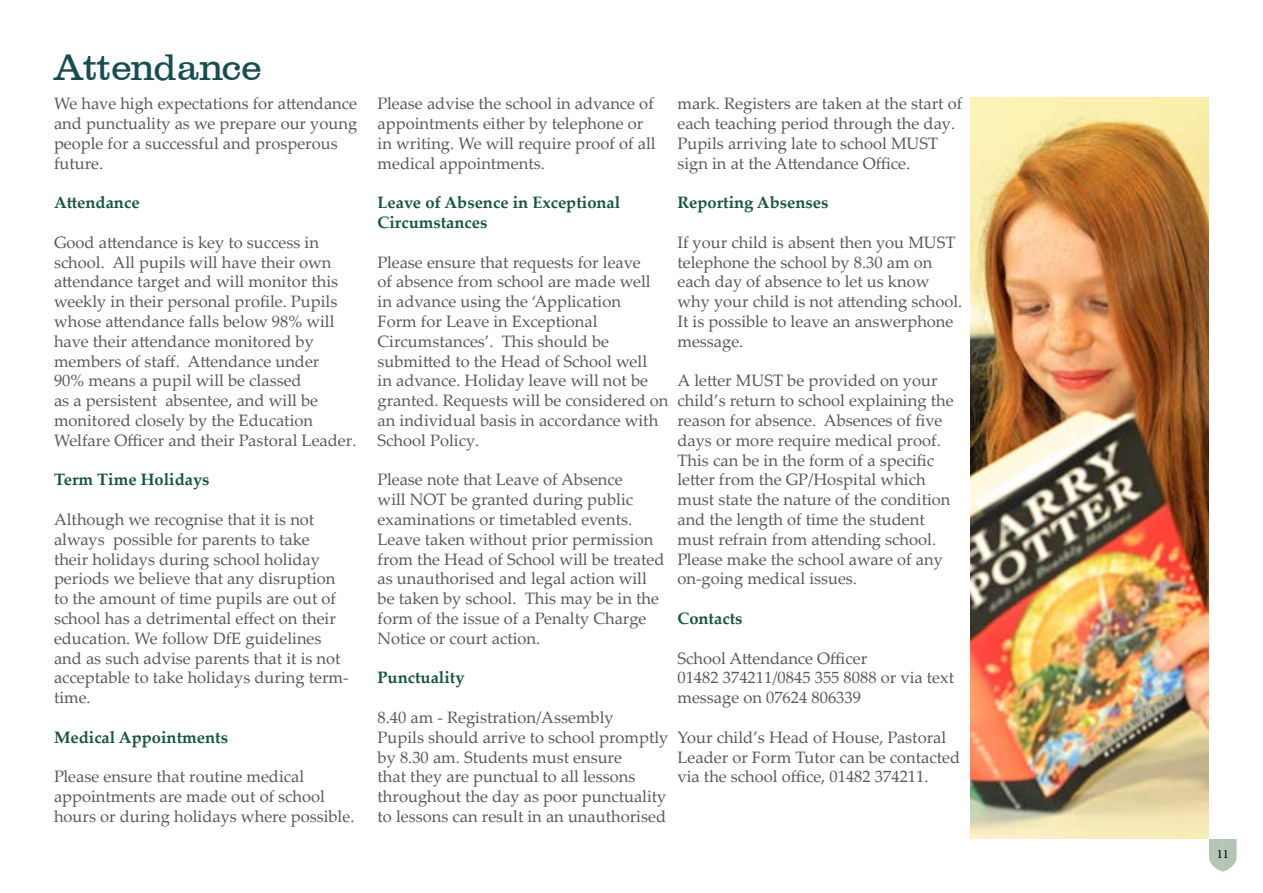
<style>
.page{position:relative;width:1263px;height:893px;background:#fff}
.page>*{position:absolute;margin:0;border:0;box-sizing:border-box;transform-origin:0 0}
.t1{font:38.1px "Canadian";color:#184d4f}
.t2{font:16.5px/19.8px "Palatino Linotype";color:#58595b}
.t3{font:700 16.5px/19.8px "Palatino Linotype";color:#16563e}
.t4{font:12.75px "Minion Pro";color:#000}
</style>
<div class="page">
<svg style="left:1209px;top:839px;width:27px;height:33px"></svg>
<img style="left:970px;top:97px;width:239px;height:742px">
<h1 class="t1" style="left:54px;top:44px;width:210px">Attendance</h1>
<p class="t2" style="left:54px;top:93px;width:305px">We have high expectations for attendance and punctuality as we prepare our young people for a successful and prosperous future.</p>
<p class="t3" style="left:54px;top:192px;width:87px">Attendance</p>
<p class="t2" style="left:54px;top:232px;width:304px">Good attendance is key to success in school. All pupils will have their own attendance target and will monitor this weekly in their personal profile. Pupils whose attendance falls below 98% will have their attendance monitored by members of staff. Attendance under<br>90% means a pupil will be classed<br>as a persistent absentee, and will be monitored closely by the Education Welfare Officer and their Pastoral Leader.</p>
<p class="t3" style="left:54px;top:469px;width:157px">Term Time Holidays</p>
<p class="t2" style="left:54px;top:509px;width:296px">Although we recognise that it is not always possible for parents to take<br>their holidays during school holiday periods we believe that any disruption to the amount of time pupils are out of school has a detrimental effect on their education. We follow DfE guidelines and as such advise parents that it is not acceptable to take holidays during term&shy;time.</p>
<p class="t3" style="left:54px;top:727px;width:175px">Medical Appointments</p>
<p class="t2" style="left:54px;top:766px;width:302px">Please ensure that routine medical appointments are made out of school hours or during holidays where possible.</p>
<p class="t2" style="left:378px;top:93px;width:280px">Please advise the school in advance of appointments either by telephone or in writing. We will require proof of all medical appointments.</p>
<p class="t3" style="left:378px;top:192px;width:244px">Leave of Absence in Exceptional<br>Circumstances</p>
<p class="t2" style="left:378px;top:251px;width:292px">Please ensure that requests for leave<br>of absence from school are made well in advance using the ‘Application<br>Form for Leave in Exceptional Circumstances’. This should be submitted to the Head of School well<br>in advance. Holiday leave will not be granted. Requests will be considered on an individual basis in accordance with School Policy.</p>
<p class="t2" style="left:378px;top:469px;width:288px">Please note that Leave of Absence<br>will NOT be granted during public examinations or timetabled events.<br>Leave taken without prior permission from the Head of School will be treated as unauthorised and legal action will be taken by school. This may be in the form of the issue of a Penalty Charge Notice or court action.</p>
<p class="t3" style="left:378px;top:667px;width:89px">Punctuality</p>
<p class="t2" style="left:378px;top:707px;width:292px">8.40 am - Registration/Assembly<br>Pupils should arrive to school promptly by 8.30 am. Students must ensure<br>that they are punctual to all lessons throughout the day as poor punctuality to lessons can result in an unauthorised</p>
<p class="t2" style="left:677px;top:93px;width:286px">mark. Registers are taken at the start of each teaching period through the day.<br>Pupils arriving late to school MUST sign in at the Attendance Office.</p>
<p class="t3" style="left:677px;top:192px;width:152px">Reporting Absenses</p>
<p class="t2" style="left:677px;top:232px;width:286px">If your child is absent then you MUST telephone the school by 8.30 am on each day of absence to let us know why your child is not attending school.<br>It is possible to leave an answerphone message.</p>
<p class="t2" style="left:677px;top:370px;width:278px">A letter MUST be provided on your child’s return to school explaining the reason for absence. Absences of five days or more require medical proof.<br>This can be in the form of a specific letter from the GP/Hospital which must state the nature of the condition and the length of time the student must refrain from attending school.<br>Please make the school aware of any on-going medical issues.</p>
<p class="t3" style="left:677px;top:608px;width:67px">Contacts</p>
<p class="t2" style="left:677px;top:647px;width:278px">School Attendance Officer<br>01482 374211/0845 355 8088 or via text message on 07624 806339</p>
<p class="t2" style="left:677px;top:727px;width:284px">Your child’s Head of House, Pastoral<br>Leader or Form Tutor can be contacted via the school office, 01482 374211.</p>
<p class="t4" style="left:1217px;top:845px;width:14px">11</p>
</div>
